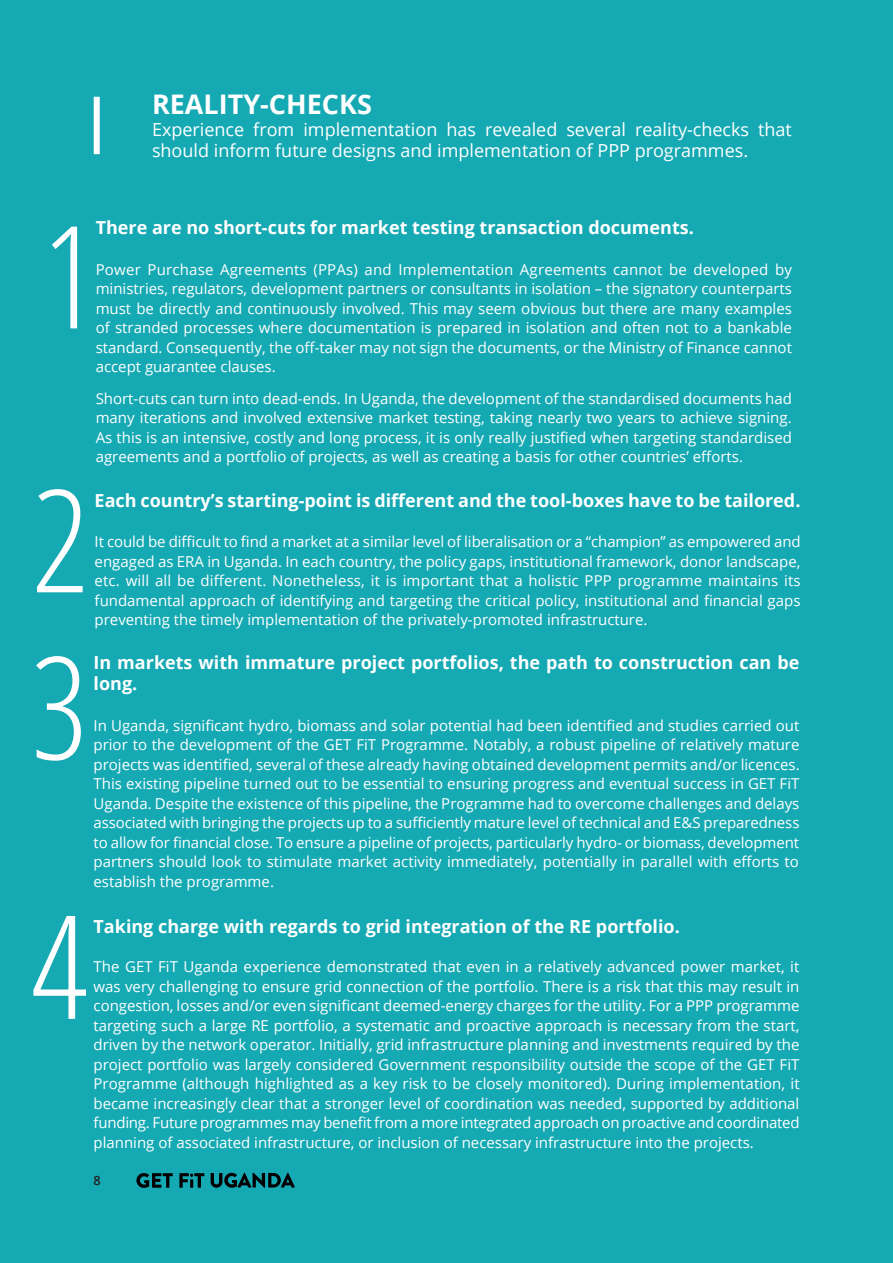
<style>
.page{position:relative;width:893px;height:1263px;background:#15a9b3}
.page>*{position:absolute;margin:0;border:0;box-sizing:border-box;transform-origin:0 0}
.t1{font:300 condensed 142.5px "Open Sans";color:#fff}
.t2{font:700 27px "Open Sans";color:#fff}
.t3{font:700 18px/21px "Open Sans";color:#fff}
.t4{font:18px/21.6px "Open Sans";color:#fff}
.t5{font:15px/19.5px "Open Sans";color:#fff;text-align:justify}
.t6{font:600 12.75px "Open Sans";color:#231f20}
</style>
<div class="page">
<div style="left:94px;top:97px;width:6px;height:57px;background:#fff"></div>
<svg style="left:136px;top:1173px;width:37px;height:15px"></svg>
<svg style="left:179px;top:1173px;width:25px;height:15px"></svg>
<svg style="left:211px;top:1173px;width:84px;height:15px"></svg>
<h2 class="t2" style="left:152px;top:85px;width:221px">REALITY-CHECKS</h2>
<p class="t4" style="left:152px;top:118px;width:641px">Experience from implementation has revealed several reality-checks that should inform future designs and implementation of PPP programmes.</p>
<h1 class="t1" style="left:41px;top:180px;width:59px">1</h1>
<h1 class="t1" style="left:32px;top:444px;width:59px">2</h1>
<h1 class="t1" style="left:31px;top:611px;width:58px">3</h1>
<p class="t3" style="left:96px;top:217px;width:600px">There are no short-cuts for market testing transaction documents.</p>
<p class="t5" style="left:96px;top:259px;width:698px">Power Purchase Agreements (PPAs) and Implementation Agreements cannot be developed by ministries, regulators, development partners or consultants in isolation – the signatory counterparts must be directly and continuously involved. This may seem obvious but there are many examples of stranded processes where documentation is prepared in isolation and often not to a bankable standard. Consequently, the off-taker may not sign the documents, or the Ministry of Finance cannot accept guarantee clauses.</p>
<p class="t5" style="left:96px;top:388px;width:698px">Short-cuts can turn into dead-ends. In Uganda, the development of the standardised documents had many iterations and involved extensive market testing, taking nearly two years to achieve signing.<br>As this is an intensive, costly and long process, it is only really justified when targeting standardised agreements and a portfolio of projects, as well as creating a basis for other countries’ efforts.</p>
<p class="t3" style="left:95px;top:489px;width:707px">Each country’s starting-point is different and the tool-boxes have to be tailored.</p>
<p class="t5" style="left:95px;top:531px;width:708px">It could be difficult to find a market at a similar level of liberalisation or a “champion” as empowered and engaged as ERA in Uganda. In each country, the policy gaps, institutional framework, donor landscape, etc. will all be different. Nonetheless, it is important that a holistic PPP programme maintains its fundamental approach of identifying and targeting the critical policy, institutional and financial gaps preventing the timely implementation of the privately-promoted infrastructure.</p>
<p class="t3" style="left:94px;top:652px;width:707px">In markets with immature project portfolios, the path to construction can be long.</p>
<p class="t5" style="left:94px;top:715px;width:708px">In Uganda, significant hydro, biomass and solar potential had been identified and studies carried out prior to the development of the GET FiT Programme. Notably, a robust pipeline of relatively mature projects was identified, several of these already having obtained development permits and/or licences.<br>This existing pipeline turned out to be essential to ensuring progress and eventual success in GET FiT Uganda. Despite the existence of this pipeline, the Programme had to overcome challenges and delays associated with bringing the projects up to a sufficiently mature level of technical and E&amp;S preparedness to allow for financial close. To ensure a pipeline of projects, particularly hydro- or biomass, development partners should look to stimulate market activity immediately, potentially in parallel with efforts to establish the programme.</p>
<h1 class="t1" style="left:31px;top:870px;width:58px">4</h1>
<p class="t3" style="left:94px;top:916px;width:588px">Taking charge with regards to grid integration of the RE portfolio.</p>
<p class="t5" style="left:94px;top:956px;width:708px">The GET FiT Uganda experience demonstrated that even in a relatively advanced power market, it was very challenging to ensure grid connection of the portfolio. There is a risk that this may result in congestion, losses and/or even significant deemed-energy charges for the utility. For a PPP programme targeting such a large RE portfolio, a systematic and proactive approach is necessary from the start, driven by the network operator. Initially, grid infrastructure planning and investments required by the project portfolio was largely considered Government responsibility outside the scope of the GET FiT Programme (although highlighted as a key risk to be closely monitored). During implementation, it became increasingly clear that a stronger level of coordination was needed, supported by additional funding. Future programmes may benefit from a more integrated approach on proactive and coordinated planning of associated infrastructure, or inclusion of necessary infrastructure into the projects.</p>
<p class="t6" style="left:94px;top:1171px;width:9px">8</p>
</div>
